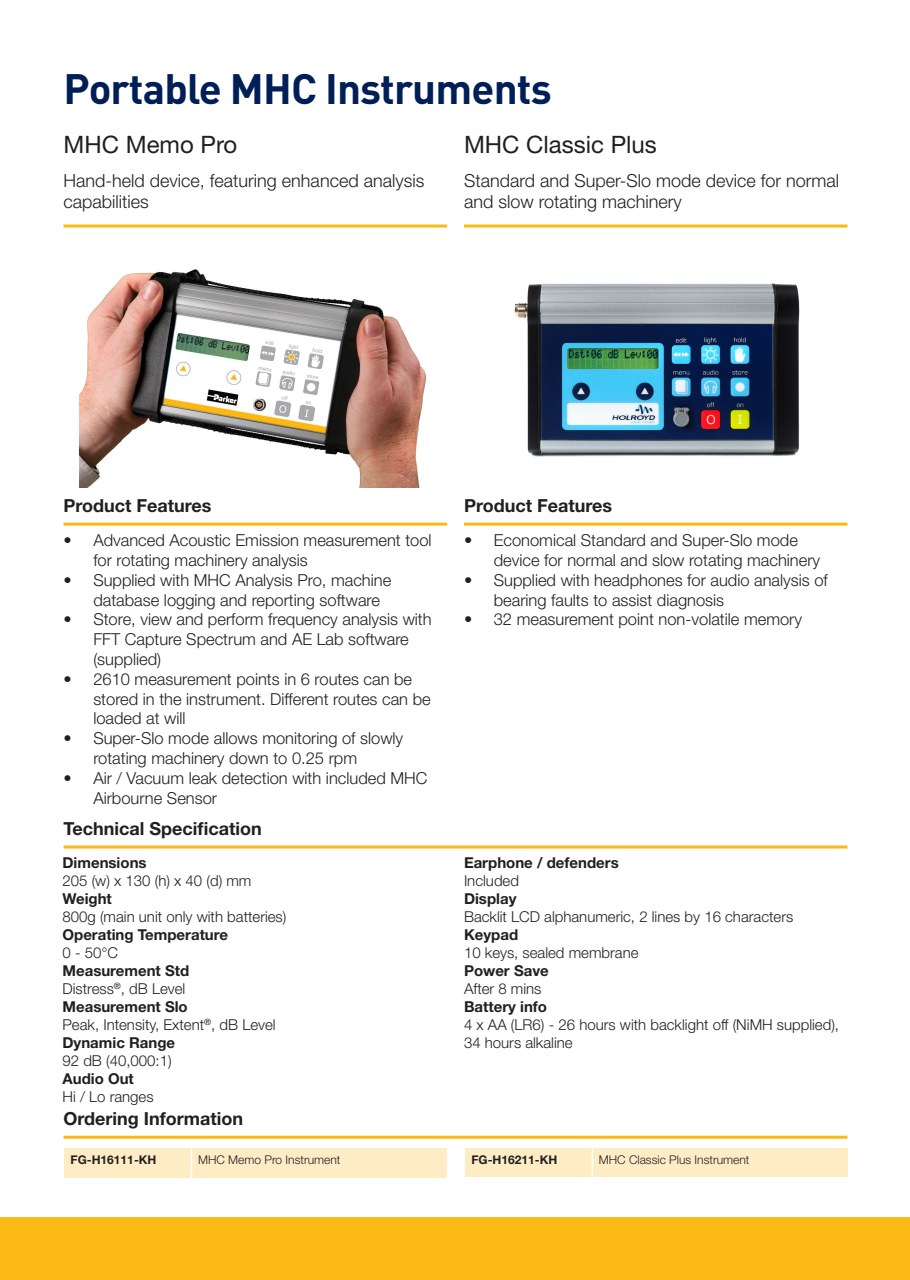
<style>
.page{position:relative;width:910px;height:1280px;background:#fff}
.page>*{position:absolute;margin:0;border:0;box-sizing:border-box;transform-origin:0 0}
.t1{font:700 42px "DINOT";letter-spacing:-.02em;color:#001f56}
.t2{font:24px "Helvetica Neue LT Std";color:#231f20}
.t3{font:300 18px/21.6px "Helvetica Neue LT Std";color:#231f20}
.t4{font:700 18px "Helvetica Neue LT Std";color:#231f20}
.t5{font:300 16.5px/19.8px "Helvetica Neue LT Std";color:#231f20}
.t6{font:300 15px/18px "Helvetica Neue LT Std";color:#231f20}
.t7{font:700 15px "Helvetica Neue LT Std";color:#231f20}
.t8{font:300 12px "Helvetica Neue LT Std";color:#231f20}
.t9{font:700 12px "Helvetica Neue LT Std";color:#231f20}
</style>
<div class="page">
<div style="left:0;top:1217px;width:910px;height:63px;background:#fcb814"></div>
<hr style="left:64px;top:224px;width:383px;height:3px;background:#fcb814">
<hr style="left:64px;top:523px;width:383px;height:3px;background:#fcb814">
<hr style="left:64px;top:845px;width:783px;height:3px;background:#fcb814">
<hr style="left:64px;top:1136px;width:783px;height:3px;background:#fcb814">
<img style="left:80px;top:269px;width:346px;height:218px">
<div style="left:64px;top:1148px;width:383px;height:30px;background:#feedc4"></div>
<hr style="left:191px;top:1148px;width:1px;height:30px;background:#fff">
<hr style="left:464px;top:224px;width:383px;height:3px;background:#fcb814">
<hr style="left:464px;top:523px;width:383px;height:3px;background:#fcb814">
<img style="left:514px;top:283px;width:286px;height:174px">
<div style="left:465px;top:1148px;width:382px;height:29px;background:#feedc4"></div>
<svg style="left:592px;top:1148px;width:1px;height:29px"></svg>
<p class="t1" style="left:64px;top:61px;width:490px">Portable MHC Instruments</p>
<p class="t2" style="left:64px;top:130px;width:175px">MHC Memo Pro</p>
<p class="t3" style="left:64px;top:169px;width:362px">Hand-held device, featuring enhanced analysis capabilities</p>
<p class="t2" style="left:464px;top:130px;width:194px">MHC Classic Plus</p>
<p class="t3" style="left:464px;top:169px;width:377px">Standard and Super-Slo mode device for normal and slow rotating machinery</p>
<p class="t4" style="left:64px;top:494px;width:150px">Product Features</p>
<p class="t5" style="left:93px;top:530px;width:340px;text-indent:-30px">• Advanced Acoustic Emission measurement tool for rotating machinery analysis</p>
<p class="t5" style="left:93px;top:570px;width:299px;text-indent:-30px">• Supplied with MHC Analysis Pro, machine database logging and reporting software</p>
<p class="t5" style="left:93px;top:609px;width:340px;text-indent:-30px">• Store, view and perform frequency analysis with<br>FFT Capture Spectrum and AE Lab software (supplied)</p>
<p class="t5" style="left:93px;top:669px;width:339px;text-indent:-30px">• 2610 measurement points in 6 routes can be stored in the instrument. Different routes can be loaded at will</p>
<p class="t5" style="left:93px;top:728px;width:311px;text-indent:-30px">• Super-Slo mode allows monitoring of slowly rotating machinery down to 0.25 rpm</p>
<p class="t5" style="left:93px;top:768px;width:336px;text-indent:-30px">• Air / Vacuum leak detection with included MHC<br>Airbourne Sensor</p>
<p class="t4" style="left:64px;top:817px;width:200px">Technical Specification</p>
<p class="t7" style="left:63px;top:853px;width:86px">Dimensions</p>
<p class="t6" style="left:63px;top:871px;width:190px">205 (w) x 130 (h) x 40 (d) mm</p>
<p class="t7" style="left:63px;top:889px;width:51px">Weight</p>
<p class="t6" style="left:63px;top:907px;width:225px">800g (main unit only with batteries)</p>
<p class="t7" style="left:63px;top:925px;width:167px">Operating Temperature</p>
<p class="t6" style="left:63px;top:943px;width:57px">0 - 50°C</p>
<p class="t7" style="left:63px;top:961px;width:128px">Measurement Std</p>
<p class="t6" style="left:63px;top:979px;width:124px">Distress<sup>®</sup>, dB Level</p>
<p class="t7" style="left:63px;top:997px;width:127px">Measurement Slo</p>
<p class="t6" style="left:63px;top:1015px;width:215px">Peak, Intensity, Extent<sup>®</sup>, dB Level</p>
<p class="t7" style="left:63px;top:1033px;width:114px">Dynamic Range</p>
<p class="t6" style="left:63px;top:1051px;width:111px">92 dB (40,000:1)</p>
<p class="t7" style="left:63px;top:1069px;width:73px">Audio Out</p>
<p class="t6" style="left:63px;top:1087px;width:93px">Hi / Lo ranges</p>
<p class="t4" style="left:64px;top:1108px;width:181px">Ordering Information</p>
<p class="t9" style="left:71px;top:1153px;width:87px">FG-H16111-KH</p>
<p class="t8" style="left:198px;top:1153px;width:144px">MHC Memo Pro Instrument</p>
<p class="t4" style="left:464px;top:494px;width:150px">Product Features</p>
<p class="t5" style="left:494px;top:530px;width:328px;text-indent:-30px">• Economical Standard and Super-Slo mode device for normal and slow rotating machinery</p>
<p class="t5" style="left:494px;top:570px;width:336px;text-indent:-30px">• Supplied with headphones for audio analysis of bearing faults to assist diagnosis</p>
<p class="t5" style="left:464px;top:609px;width:340px">• 32 measurement point non-volatile memory</p>
<p class="t7" style="left:464px;top:853px;width:156px">Earphone / defenders</p>
<p class="t6" style="left:464px;top:871px;width:57px">Included</p>
<p class="t7" style="left:464px;top:889px;width:54px">Display</p>
<p class="t6" style="left:464px;top:907px;width:331px">Backlit LCD alphanumeric, 2 lines by 16 characters</p>
<p class="t7" style="left:464px;top:925px;width:56px">Keypad</p>
<p class="t6" style="left:464px;top:943px;width:176px">10 keys, sealed membrane</p>
<p class="t7" style="left:464px;top:961px;width:86px">Power Save</p>
<p class="t6" style="left:464px;top:979px;width:79px">After 8 mins</p>
<p class="t7" style="left:464px;top:997px;width:85px">Battery info</p>
<p class="t6" style="left:464px;top:1015px;width:377px">4 x AA (LR6) - 26 hours with backlight off (NiMH supplied),<br>34 hours alkaline</p>
<p class="t9" style="left:471px;top:1153px;width:87px">FG-H16211-KH</p>
<p class="t8" style="left:599px;top:1153px;width:152px">MHC Classic Plus Instrument</p>
</div>
